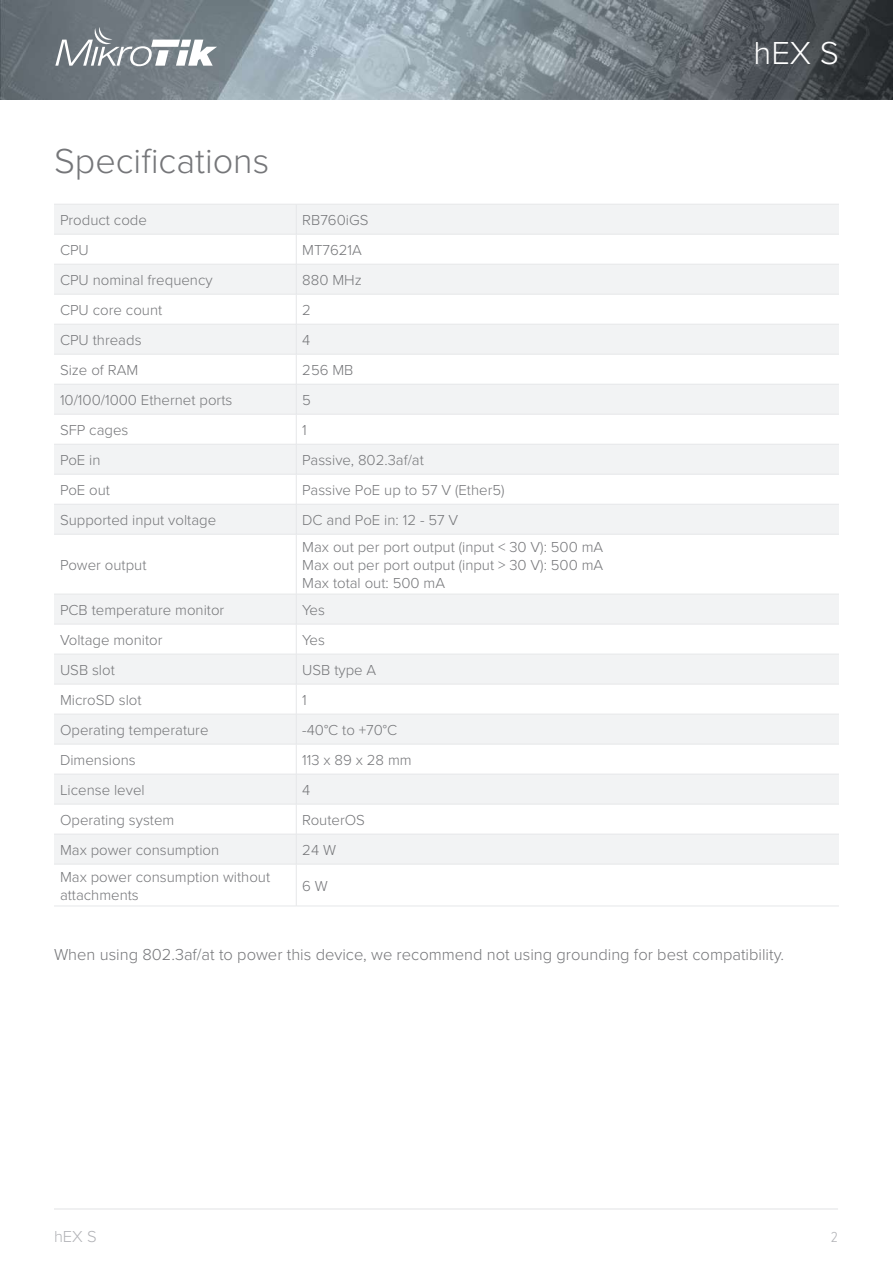
<style>
.page{position:relative;width:893px;height:1263px;background:#fff}
.page>*{position:absolute;margin:0;border:0;box-sizing:border-box;transform-origin:0 0}
.t1{font:300 36px "Proxima Nova";color:#757679}
.t2{font:300 33px "Proxima Nova";color:#fff}
.t3{font:300 16.5px "Proxima Nova";color:#757679}
.t4{font:300 16.5px "Proxima Nova";color:#b2b3b7}
.t5{font:300 15px/18px "Proxima Nova";color:#757679;text-align:justify}
.t6{font:300 15px "Proxima Nova Cond";color:#b2b3b7}
</style>
<div class="page">
<img style="left:0;top:0;width:893px;height:100px">
<svg style="left:55px;top:27px;width:162px;height:39px"></svg>
<hr style="left:54px;top:1209px;width:784px;height:1px;background:#e1e2e4">
<svg style="left:54px;top:205px;width:785px;height:659px;fill:#f4f5f5"></svg>
<hr style="left:54px;top:204px;width:242px;height:1px;background:#e6e7e9">
<hr style="left:296px;top:204px;width:543px;height:1px;background:#e6e7e9">
<hr style="left:296px;top:204px;width:1px;height:30px;background:#e6e7e9">
<hr style="left:54px;top:234px;width:242px;height:1px;background:#e6e7e9">
<hr style="left:296px;top:234px;width:543px;height:1px;background:#e6e7e9">
<hr style="left:296px;top:234px;width:1px;height:30px;background:#e6e7e9">
<hr style="left:54px;top:264px;width:242px;height:1px;background:#e6e7e9">
<hr style="left:296px;top:264px;width:543px;height:1px;background:#e6e7e9">
<hr style="left:296px;top:264px;width:1px;height:30px;background:#e6e7e9">
<hr style="left:54px;top:294px;width:242px;height:1px;background:#e6e7e9">
<hr style="left:296px;top:294px;width:543px;height:1px;background:#e6e7e9">
<hr style="left:296px;top:294px;width:1px;height:30px;background:#e6e7e9">
<hr style="left:54px;top:324px;width:242px;height:1px;background:#e6e7e9">
<hr style="left:296px;top:324px;width:543px;height:1px;background:#e6e7e9">
<hr style="left:296px;top:324px;width:1px;height:30px;background:#e6e7e9">
<hr style="left:54px;top:354px;width:242px;height:1px;background:#e6e7e9">
<hr style="left:296px;top:354px;width:543px;height:1px;background:#e6e7e9">
<hr style="left:296px;top:354px;width:1px;height:30px;background:#e6e7e9">
<hr style="left:54px;top:384px;width:242px;height:1px;background:#e6e7e9">
<hr style="left:296px;top:384px;width:543px;height:1px;background:#e6e7e9">
<hr style="left:296px;top:384px;width:1px;height:30px;background:#e6e7e9">
<hr style="left:54px;top:414px;width:242px;height:1px;background:#e6e7e9">
<hr style="left:296px;top:414px;width:543px;height:1px;background:#e6e7e9">
<hr style="left:296px;top:414px;width:1px;height:30px;background:#e6e7e9">
<hr style="left:54px;top:444px;width:242px;height:1px;background:#e6e7e9">
<hr style="left:296px;top:444px;width:543px;height:1px;background:#e6e7e9">
<hr style="left:296px;top:444px;width:1px;height:30px;background:#e6e7e9">
<hr style="left:54px;top:474px;width:242px;height:1px;background:#e6e7e9">
<hr style="left:296px;top:474px;width:543px;height:1px;background:#e6e7e9">
<hr style="left:296px;top:474px;width:1px;height:30px;background:#e6e7e9">
<hr style="left:54px;top:504px;width:242px;height:1px;background:#e6e7e9">
<hr style="left:296px;top:504px;width:543px;height:1px;background:#e6e7e9">
<hr style="left:296px;top:504px;width:1px;height:30px;background:#e6e7e9">
<hr style="left:54px;top:534px;width:242px;height:1px;background:#e6e7e9">
<hr style="left:296px;top:534px;width:543px;height:1px;background:#e6e7e9">
<hr style="left:296px;top:534px;width:1px;height:60px;background:#e6e7e9">
<hr style="left:54px;top:594px;width:242px;height:1px;background:#e6e7e9">
<hr style="left:296px;top:594px;width:543px;height:1px;background:#e6e7e9">
<hr style="left:296px;top:594px;width:1px;height:30px;background:#e6e7e9">
<hr style="left:54px;top:624px;width:242px;height:1px;background:#e6e7e9">
<hr style="left:296px;top:624px;width:543px;height:1px;background:#e6e7e9">
<hr style="left:296px;top:624px;width:1px;height:30px;background:#e6e7e9">
<hr style="left:54px;top:654px;width:242px;height:1px;background:#e6e7e9">
<hr style="left:296px;top:654px;width:543px;height:1px;background:#e6e7e9">
<hr style="left:296px;top:654px;width:1px;height:30px;background:#e6e7e9">
<hr style="left:54px;top:684px;width:242px;height:1px;background:#e6e7e9">
<hr style="left:296px;top:684px;width:543px;height:1px;background:#e6e7e9">
<hr style="left:296px;top:684px;width:1px;height:30px;background:#e6e7e9">
<hr style="left:54px;top:714px;width:242px;height:1px;background:#e6e7e9">
<hr style="left:296px;top:714px;width:543px;height:1px;background:#e6e7e9">
<hr style="left:296px;top:744px;width:1px;height:30px;background:#e6e7e9">
<hr style="left:54px;top:774px;width:242px;height:1px;background:#e6e7e9">
<hr style="left:296px;top:774px;width:543px;height:1px;background:#e6e7e9">
<hr style="left:296px;top:774px;width:1px;height:30px;background:#e6e7e9">
<hr style="left:54px;top:804px;width:242px;height:1px;background:#e6e7e9">
<hr style="left:296px;top:804px;width:543px;height:1px;background:#e6e7e9">
<hr style="left:296px;top:804px;width:1px;height:30px;background:#e6e7e9">
<hr style="left:54px;top:834px;width:242px;height:1px;background:#e6e7e9">
<hr style="left:296px;top:834px;width:543px;height:1px;background:#e6e7e9">
<hr style="left:296px;top:834px;width:1px;height:30px;background:#e6e7e9">
<hr style="left:54px;top:864px;width:242px;height:1px;background:#e6e7e9">
<hr style="left:296px;top:864px;width:543px;height:1px;background:#e6e7e9">
<hr style="left:296px;top:864px;width:1px;height:42px;background:#e6e7e9">
<hr style="left:54px;top:906px;width:242px;height:1px;background:#e6e7e9">
<hr style="left:296px;top:906px;width:543px;height:1px;background:#e6e7e9">
<hr style="left:296px;top:714px;width:1px;height:30px;background:#e6e7e9">
<hr style="left:54px;top:744px;width:242px;height:1px;background:#e6e7e9">
<hr style="left:296px;top:744px;width:543px;height:1px;background:#e6e7e9">
<h1 class="t1" style="left:54px;top:134px;width:217px">Specifications</h1>
<p class="t5" style="left:60px;top:210px;width:89px">Product code</p>
<p class="t5" style="left:302px;top:210px;width:68px">RB760iGS</p>
<p class="t5" style="left:60px;top:240px;width:30px">CPU</p>
<p class="t5" style="left:302px;top:240px;width:61px">MT7621A</p>
<p class="t5" style="left:60px;top:270px;width:154px">CPU nominal frequency</p>
<p class="t5" style="left:302px;top:270px;width:61px">880 MHz</p>
<p class="t5" style="left:60px;top:300px;width:104px">CPU core count</p>
<p class="t5" style="left:302px;top:300px;width:10px">2</p>
<p class="t5" style="left:60px;top:330px;width:83px">CPU threads</p>
<p class="t5" style="left:302px;top:330px;width:10px">4</p>
<p class="t5" style="left:60px;top:360px;width:80px">Size of RAM</p>
<p class="t5" style="left:302px;top:360px;width:53px">256 MB</p>
<p class="t5" style="left:60px;top:390px;width:174px">10/100/1000 Ethernet ports</p>
<p class="t5" style="left:302px;top:390px;width:10px">5</p>
<p class="t5" style="left:60px;top:420px;width:70px">SFP cages</p>
<p class="t5" style="left:302px;top:420px;width:6px">1</p>
<p class="t5" style="left:60px;top:450px;width:42px">PoE in</p>
<p class="t5" style="left:302px;top:450px;width:123px">Passive, 802.3af/at</p>
<p class="t5" style="left:60px;top:480px;width:52px">PoE out</p>
<p class="t5" style="left:302px;top:480px;width:204px">Passive PoE up to 57 V (Ether5)</p>
<p class="t5" style="left:60px;top:510px;width:158px">Supported input voltage</p>
<p class="t5" style="left:302px;top:510px;width:157px">DC and PoE in: 12 - 57 V</p>
<p class="t5" style="left:60px;top:555px;width:88px">Power output</p>
<p class="t5" style="left:302px;top:537px;width:302px">Max out per port output (input &lt; 30 V): 500 mA Max out per port output (input &gt; 30 V): 500 mA Max total out: 500 mA</p>
<p class="t5" style="left:60px;top:600px;width:166px">PCB temperature monitor</p>
<p class="t5" style="left:302px;top:600px;width:24px">Yes</p>
<p class="t5" style="left:60px;top:630px;width:104px">Voltage monitor</p>
<p class="t5" style="left:302px;top:630px;width:24px">Yes</p>
<p class="t5" style="left:60px;top:660px;width:56px">USB slot</p>
<p class="t5" style="left:302px;top:660px;width:76px">USB type A</p>
<p class="t5" style="left:60px;top:690px;width:83px">MicroSD slot</p>
<p class="t5" style="left:302px;top:690px;width:6px">1</p>
<p class="t5" style="left:60px;top:720px;width:150px">Operating temperature</p>
<p class="t5" style="left:302px;top:720px;width:96px">-40°C to +70°C</p>
<p class="t5" style="left:60px;top:750px;width:77px">Dimensions</p>
<p class="t5" style="left:302px;top:750px;width:111px">113 x 89 x 28 mm</p>
<p class="t5" style="left:60px;top:780px;width:86px">License level</p>
<p class="t5" style="left:302px;top:780px;width:10px">4</p>
<p class="t5" style="left:60px;top:810px;width:116px">Operating system</p>
<p class="t5" style="left:302px;top:810px;width:64px">RouterOS</p>
<p class="t5" style="left:60px;top:840px;width:161px">Max power consumption</p>
<p class="t5" style="left:302px;top:840px;width:35px">24 W</p>
<p class="t5" style="left:60px;top:867px;width:212px">Max power consumption without attachments</p>
<p class="t5" style="left:302px;top:876px;width:27px">6 W</p>
<h2 class="t2" style="left:753px;top:28px;width:87px">hEX S</h2>
<p class="t3" style="left:54px;top:942px;width:732px">When using 802.3af/at to power this device, we recommend not using grounding for best compatibility.</p>
<p class="t4" style="left:54px;top:1224px;width:44px">hEX S</p>
<p class="t6" style="left:831px;top:1226px;width:9px">2</p>
</div>
